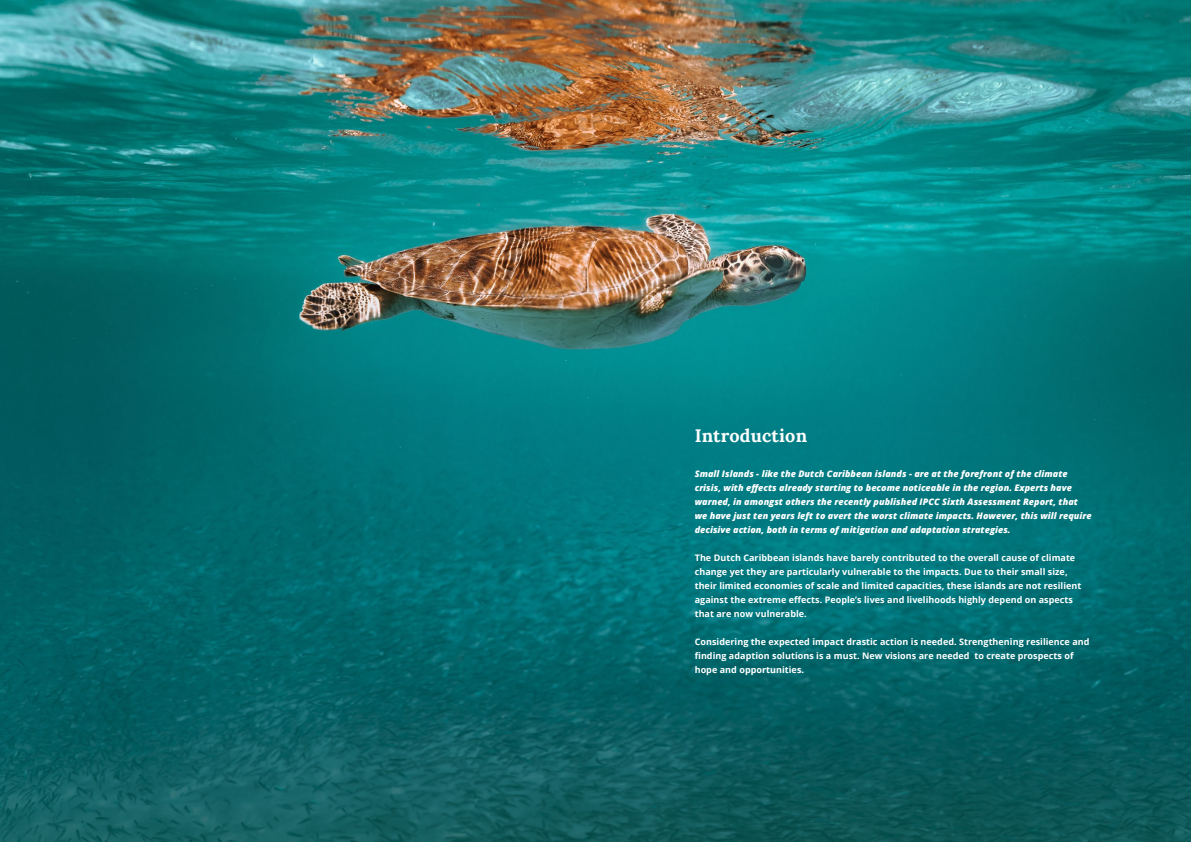
<style>
.page{position:relative;width:1191px;height:842px;background:#fff}
.page>*{position:absolute;margin:0;border:0;box-sizing:border-box;transform-origin:0 0}
.t1{font:700 18px "Lora";letter-spacing:.01em;color:#fff}
.t2{font:700 9px/14px "Open Sans";letter-spacing:.005em;color:#fff}
.t3{font:italic 800 9px/14px "Open Sans";letter-spacing:.005em;color:#fff}
</style>
<div class="page">
<img style="left:0;top:0;width:1191px;height:842px">
<h1 class="t1" style="left:694px;top:422px;width:114px">Introduction</h1>
<p class="t3" style="left:694px;top:466px;width:398px">Small Islands - like the Dutch Caribbean islands - are at the forefront of the climate crisis, with effects already starting to become noticeable in the region. Experts have warned, in amongst others the recently published IPCC Sixth Assessment Report, that we have just ten years left to avert the worst climate impacts. However, this will require decisive action, both in terms of mitigation and adaptation strategies.</p>
<p class="t2" style="left:694px;top:551px;width:388px">The Dutch Caribbean islands have barely contributed to the overall cause of climate change yet they are particularly vulnerable to the impacts. Due to their small size, their limited economies of scale and limited capacities, these islands are not resilient against the extreme effects. People’s lives and livelihoods highly depend on aspects that are now vulnerable.</p>
<p class="t2" style="left:694px;top:635px;width:396px">Considering the expected impact drastic action is needed. Strengthening resilience and finding adaption solutions is a must. New visions are needed to create prospects of hope and opportunities.</p>
</div>
